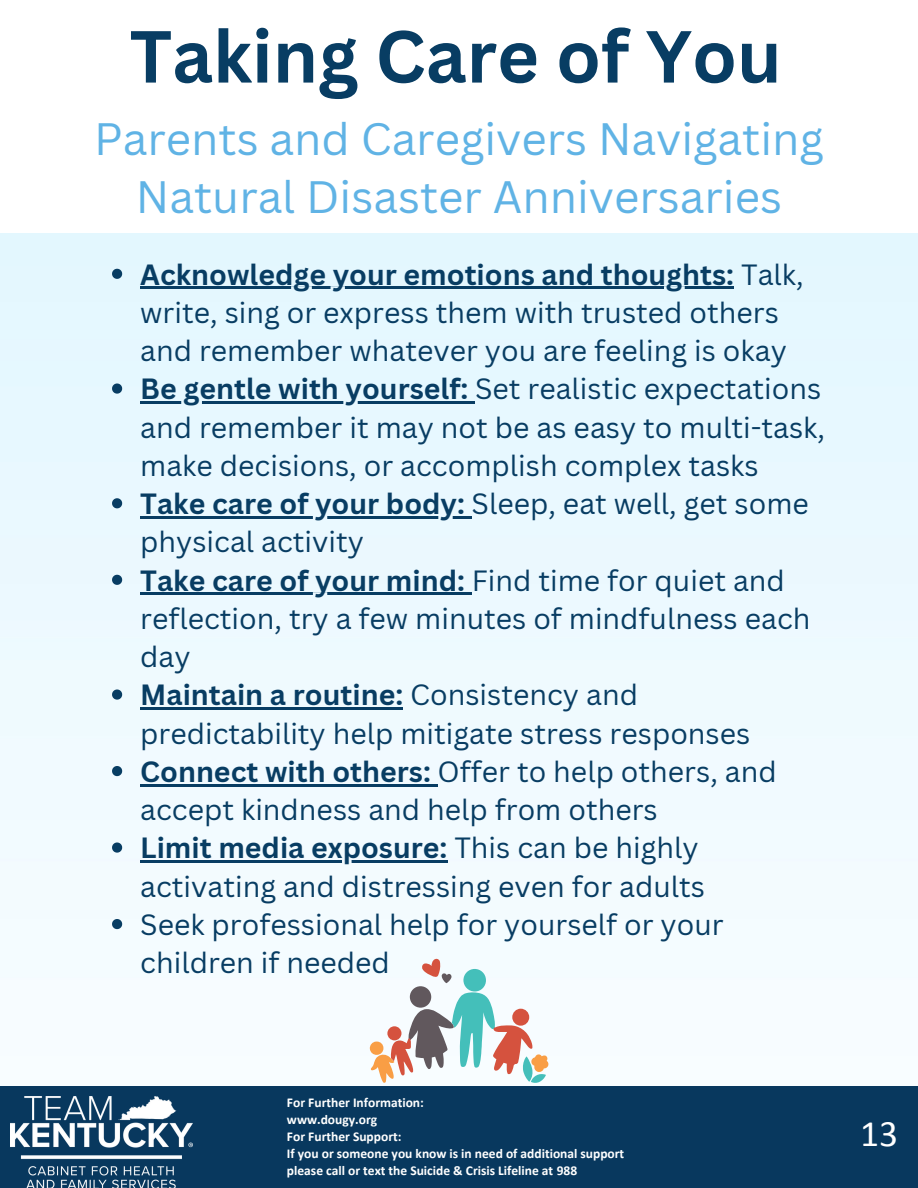
<style>
.page{position:relative;width:918px;height:1188px;background:#fff}
.page>*{position:absolute;margin:0;border:0;box-sizing:border-box;transform-origin:0 0}
.t1{font:700 72px "Canva Sans";color:#083d63}
.t2{font:44.25px/57.3px "Canva Sans";color:#60b3e5;text-align:center}
.t3{font:37.5px "Calibri";color:#fff}
.t4{font:28.5px/38.2px "Canva Sans";color:#083d63}
.t5{font:700 13.5px/16.8px "Calibri";color:#fff}
.s1{font-weight:700}
</style>
<div class="page">
<img style="left:0;top:233px;width:918px;height:816px">
<svg style="left:112px;top:269px;width:10px;height:10px"></svg>
<hr style="left:140px;top:287px;width:594px;height:2px;background:#083d63">
<svg style="left:112px;top:384px;width:10px;height:10px"></svg>
<hr style="left:140px;top:402px;width:335px;height:2px;background:#083d63">
<svg style="left:112px;top:498px;width:10px;height:10px"></svg>
<hr style="left:140px;top:516px;width:332px;height:3px;background:#083d63">
<svg style="left:112px;top:575px;width:10px;height:10px"></svg>
<hr style="left:140px;top:593px;width:332px;height:2px;background:#083d63">
<svg style="left:112px;top:690px;width:10px;height:10px"></svg>
<hr style="left:140px;top:708px;width:263px;height:2px;background:#083d63">
<svg style="left:112px;top:766px;width:10px;height:10px"></svg>
<hr style="left:140px;top:784px;width:298px;height:2px;background:#083d63">
<svg style="left:112px;top:843px;width:10px;height:10px"></svg>
<hr style="left:140px;top:861px;width:307px;height:2px;background:#083d63">
<svg style="left:112px;top:919px;width:10px;height:10px"></svg>
<div style="left:0;top:1086px;width:918px;height:102px;background:#08385e"></div>
<svg style="left:370px;top:959px;width:179px;height:124px"></svg>
<img style="left:11px;top:1096px;width:182px;height:92px">
<h1 class="t1" style="left:130px;top:6px;width:654px">Taking Care of You</h1>
<h2 class="t2" style="left:94px;top:109px;width:731px">Parents and Caregivers Navigating<br>Natural Disaster Anniversaries</h2>
<p class="t4" style="left:140px;top:254px;width:686px"><span class="s1">Acknowledge your emotions and thoughts:</span> Talk, write, sing or express them with trusted others and remember whatever you are feeling is okay <span class="s1">Be gentle with yourself:</span> Set realistic expectations and remember it may not be as easy to multi-task, make decisions, or accomplish complex tasks <span class="s1">Take care of your body:</span> Sleep, eat well, get some physical activity<br><span class="s1">Take care of your mind:</span> Find time for quiet and reflection, try a few minutes of mindfulness each day<br><span class="s1">Maintain a routine:</span> Consistency and predictability help mitigate stress responses <span class="s1">Connect with others:</span> Offer to help others, and accept kindness and help from others<br><span class="s1">Limit media exposure:</span> This can be highly activating and distressing even for adults<br>Seek professional help for yourself or your children if needed</p>
<p class="t5" style="left:287px;top:1095px;width:339px">For Further Information:<br>www.dougy.org<br>For Further Support:<br>If you or someone you know is in need of additional support please call or text the Suicide &amp; Crisis Lifeline at 988</p>
<h3 class="t3" style="left:860px;top:1118px;width:39px">13</h3>
</div>
